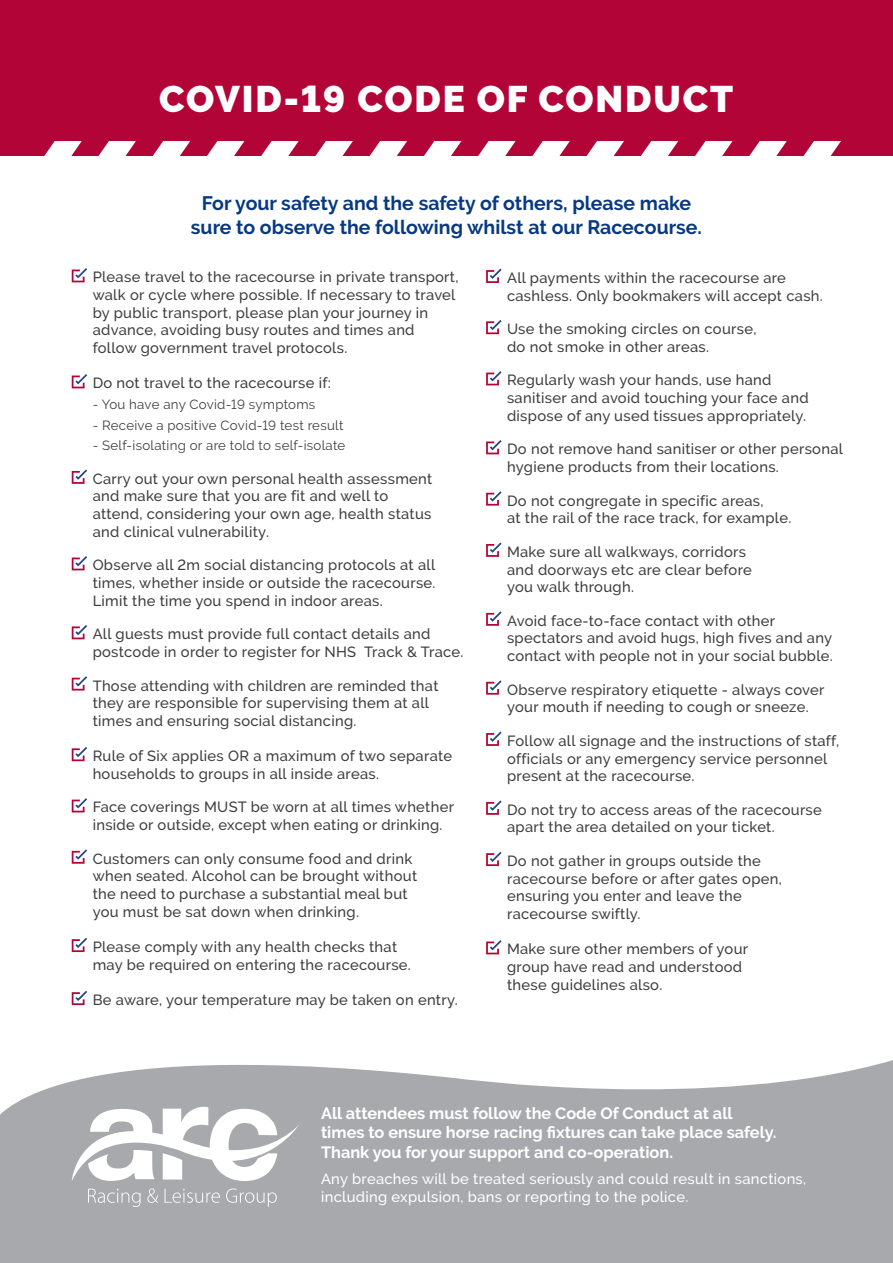
<style>
.page{position:relative;width:893px;height:1263px;background:#fff}
.page>*{position:absolute;margin:0;border:0;box-sizing:border-box;transform-origin:0 0}
.t1{font:900 36.9px "Raleway";letter-spacing:.05em;color:#fff}
.body_copy{font:700 19.5px "Raleway";color:#083981}
.body_copy-2{font:700 16.35px/19.6px "Raleway";color:#fff}
.body_copy-3{font:500 14.7px/17.7px "Raleway";letter-spacing:.02em;color:#3e3e3f}
.body_copy-4{font:500 14.7px "Raleway";letter-spacing:.02em;color:#fff}
.body_copy-5{font:13.2px "Raleway";letter-spacing:.02em;color:#3e3e3f}
</style>
<div class="page">
<div style="left:0;top:0;width:893px;height:156px;background:#b30437"></div>
<svg style="left:207px;top:141px;width:37px;height:15px"></svg>
<svg style="left:586px;top:141px;width:38px;height:15px"></svg>
<svg style="left:315px;top:141px;width:38px;height:15px"></svg>
<svg style="left:695px;top:141px;width:37px;height:15px"></svg>
<svg style="left:98px;top:141px;width:38px;height:15px"></svg>
<svg style="left:478px;top:141px;width:38px;height:15px"></svg>
<svg style="left:261px;top:141px;width:38px;height:15px"></svg>
<svg style="left:641px;top:141px;width:37px;height:15px"></svg>
<svg style="left:44px;top:141px;width:38px;height:15px"></svg>
<svg style="left:424px;top:141px;width:37px;height:15px"></svg>
<svg style="left:369px;top:141px;width:38px;height:15px"></svg>
<svg style="left:749px;top:141px;width:38px;height:15px"></svg>
<svg style="left:152px;top:141px;width:38px;height:15px"></svg>
<svg style="left:532px;top:141px;width:38px;height:15px"></svg>
<svg style="left:803px;top:141px;width:38px;height:15px"></svg>
<svg style="left:0;top:1060px;width:893px;height:203px;background:#b0b1b5"></svg>
<svg style="left:72px;top:1107px;width:227px;height:74px"></svg>
<svg style="left:88px;top:1188px;width:53px;height:19px"></svg>
<svg style="left:147px;top:1188px;width:11px;height:15px"></svg>
<svg style="left:164px;top:1189px;width:56px;height:14px"></svg>
<svg style="left:226px;top:1188px;width:51px;height:19px"></svg>
<svg style="left:72px;top:268px;width:15px;height:14px"></svg>
<svg style="left:72px;top:374px;width:15px;height:14px"></svg>
<svg style="left:72px;top:469px;width:15px;height:15px"></svg>
<svg style="left:72px;top:556px;width:15px;height:14px"></svg>
<svg style="left:72px;top:625px;width:15px;height:14px"></svg>
<svg style="left:72px;top:676px;width:15px;height:14px"></svg>
<svg style="left:72px;top:747px;width:15px;height:14px"></svg>
<svg style="left:72px;top:798px;width:15px;height:14px"></svg>
<svg style="left:72px;top:849px;width:15px;height:15px"></svg>
<svg style="left:72px;top:938px;width:15px;height:14px"></svg>
<svg style="left:72px;top:991px;width:15px;height:14px"></svg>
<svg style="left:486px;top:269px;width:16px;height:14px"></svg>
<svg style="left:486px;top:320px;width:16px;height:14px"></svg>
<svg style="left:486px;top:371px;width:16px;height:14px"></svg>
<svg style="left:486px;top:440px;width:16px;height:14px"></svg>
<svg style="left:486px;top:491px;width:16px;height:15px"></svg>
<svg style="left:486px;top:542px;width:16px;height:15px"></svg>
<svg style="left:486px;top:611px;width:16px;height:15px"></svg>
<svg style="left:486px;top:680px;width:16px;height:15px"></svg>
<svg style="left:486px;top:731px;width:16px;height:15px"></svg>
<svg style="left:486px;top:800px;width:16px;height:15px"></svg>
<svg style="left:486px;top:852px;width:16px;height:14px"></svg>
<svg style="left:486px;top:940px;width:16px;height:14px"></svg>
<p class="t1" style="left:159px;top:78px;width:575px">COVID-19 CODE OF CONDUCT</p>
<p class="body_copy" style="left:202px;top:192px;width:491px">For your safety and the safety of others, please make</p>
<p class="body_copy" style="left:191px;top:216px;width:513px">sure to observe the following whilst at our Racecourse.</p>
<p class="body_copy-3" style="left:93px;top:268px;width:367px">Please travel to the racecourse in private transport, walk or cycle where possible. If necessary to travel by public transport, please plan your journey in advance, avoiding busy routes and times and follow government travel protocols.</p>
<p class="body_copy-3" style="left:93px;top:374px;width:240px">Do not travel to the racecourse if:</p>
<p class="body_copy-5" style="left:93px;top:397px;width:224px">- You have any Covid-19 symptoms</p>
<p class="body_copy-5" style="left:93px;top:417px;width:252px">- Receive a positive Covid-19 test result</p>
<p class="body_copy-5" style="left:93px;top:438px;width:254px">- Self-isolating or are told to self-isolate</p>
<p class="body_copy-3" style="left:93px;top:470px;width:341px">Carry out your own personal health assessment and make sure that you are fit and well to attend, considering your own age, health status and clinical vulnerability.</p>
<p class="body_copy-3" style="left:93px;top:556px;width:344px;text-align:justify">Observe all 2m social distancing protocols at all times, whether inside or outside the racecourse.<br>Limit the time you spend in indoor areas.</p>
<p class="body_copy-3" style="left:93px;top:625px;width:372px">All guests must provide full contact details and postcode in order to register for NHS Track &amp; Trace.</p>
<p class="body_copy-3" style="left:93px;top:676px;width:347px">Those attending with children are reminded that they are responsible for supervising them at all times and ensuring social distancing.</p>
<p class="body_copy-3" style="left:93px;top:747px;width:361px">Rule of Six applies OR a maximum of two separate households to groups in all inside areas.</p>
<p class="body_copy-3" style="left:93px;top:798px;width:363px">Face coverings MUST be worn at all times whether inside or outside, except when eating or drinking.</p>
<p class="body_copy-3" style="left:93px;top:850px;width:326px">Customers can only consume food and drink when seated. Alcohol can be brought without the need to purchase a substantial meal but you must be sat down when drinking.</p>
<p class="body_copy-3" style="left:93px;top:938px;width:320px">Please comply with any health checks that may be required on entering the racecourse.</p>
<p class="body_copy-3" style="left:93px;top:991px;width:367px">Be aware, your temperature may be taken on entry.</p>
<p class="body_copy-3" style="left:507px;top:269px;width:317px">All payments within the racecourse are cashless. Only bookmakers will accept cash.</p>
<p class="body_copy-3" style="left:507px;top:320px;width:251px">Use the smoking circles on course, do not smoke in other areas.</p>
<p class="body_copy-3" style="left:507px;top:371px;width:266px">Regularly wash your hands, use hand</p>
<p class="body_copy-3" style="left:507px;top:389px;width:303px">sanitiser and avoid touching your face and dispose of any used tissues appropriately.</p>
<p class="body_copy-3" style="left:507px;top:440px;width:337px">Do not remove hand sanitiser or other personal hygiene products from their locations.</p>
<p class="body_copy-3" style="left:507px;top:492px;width:286px">Do not congregate in specific areas,<br>at the rail of the race track, for example.</p>
<p class="body_copy-3" style="left:507px;top:543px;width:246px">Make sure all walkways, corridors and doorways etc are clear before you walk through.</p>
<p class="body_copy-3" style="left:507px;top:612px;width:327px">Avoid face-to-face contact with other spectators and avoid hugs, high fives and any contact with people not in your social bubble.</p>
<p class="body_copy-3" style="left:507px;top:681px;width:319px">Observe respiratory etiquette - always cover your mouth if needing to cough or sneeze.</p>
<p class="body_copy-3" style="left:507px;top:732px;width:334px">Follow all signage and the instructions of staff, officials or any emergency service personnel present at the racecourse.</p>
<p class="body_copy-3" style="left:507px;top:801px;width:316px">Do not try to access areas of the racecourse apart the area detailed on your ticket.</p>
<p class="body_copy-3" style="left:507px;top:852px;width:276px">Do not gather in groups outside the racecourse before or after gates open, ensuring you enter and leave the racecourse swiftly.</p>
<p class="body_copy-3" style="left:507px;top:940px;width:243px">Make sure other members of your</p>
<p class="body_copy-3" style="left:507px;top:958px;width:237px">group have read and understood</p>
<p class="body_copy-3" style="left:507px;top:976px;width:157px">these guidelines also.</p>
<p class="body_copy-2" style="left:321px;top:1103px;width:457px">All attendees must follow the Code Of Conduct at all times to ensure horse racing fixtures can take place safely.<br>Thank you for your support and co-operation.</p>
<p class="body_copy-4" style="left:321px;top:1171px;width:487px">Any breaches will be treated seriously and could result in sanctions,</p>
<p class="body_copy-4" style="left:321px;top:1188px;width:369px">including expulsion, bans or reporting to the police.</p>
</div>
